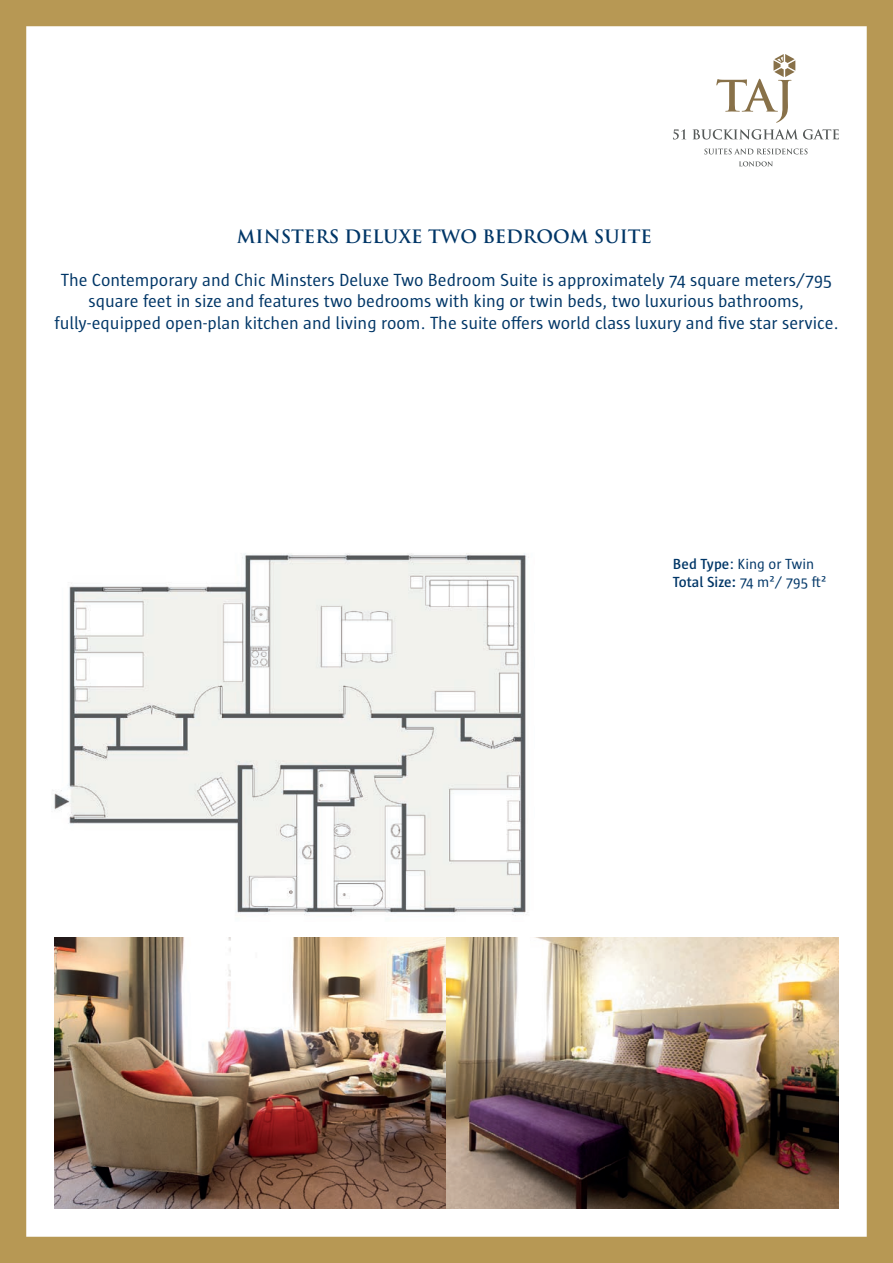
<style>
.page{position:relative;width:893px;height:1263px;background:#b79854}
.page>*{position:absolute;margin:0;border:0;box-sizing:border-box;transform-origin:0 0}
.t1{font:18px/21.6px "Sun";color:#003667;text-align:center}
.t2{font:700 18px "Trajan Pro";color:#003667}
.t3{font:15px/18px "Sun";color:#003667}
.s1{font-weight:600}
.s2{font-weight:700}
</style>
<div class="page">
<div style="left:26px;top:26px;width:841px;height:1211px;background:#fff;border:2px solid #fff"></div>
<svg style="left:716px;top:54px;width:79px;height:69px"></svg>
<svg style="left:673px;top:129px;width:13px;height:11px"></svg>
<svg style="left:692px;top:129px;width:147px;height:11px"></svg>
<svg style="left:704px;top:148px;width:103px;height:6px"></svg>
<svg style="left:739px;top:161px;width:34px;height:5px"></svg>
<img style="left:54px;top:553px;width:475px;height:363px">
<img style="left:54px;top:938px;width:785px;height:271px">
<p class="t2" style="left:237px;top:225px;width:417px">MINSTERS DELUXE TWO BEDROOM SUITE</p>
<p class="t1" style="left:54px;top:269px;width:786px">The Contemporary and Chic Minsters Deluxe Two Bedroom Suite is approximately 74 square meters/795 square feet in size and features two bedrooms with king or twin beds, two luxurious bathrooms, fully-equipped open-plan kitchen and living room. The suite offers world class luxury and five star service.</p>
<p class="t3" style="left:673px;top:555px;width:155px"><span class="s1">Bed Type:</span> King or Twin<br><span class="s1">Total Size</span><span class="s2">:</span> 74 m²/ 795 ft²</p>
</div>
